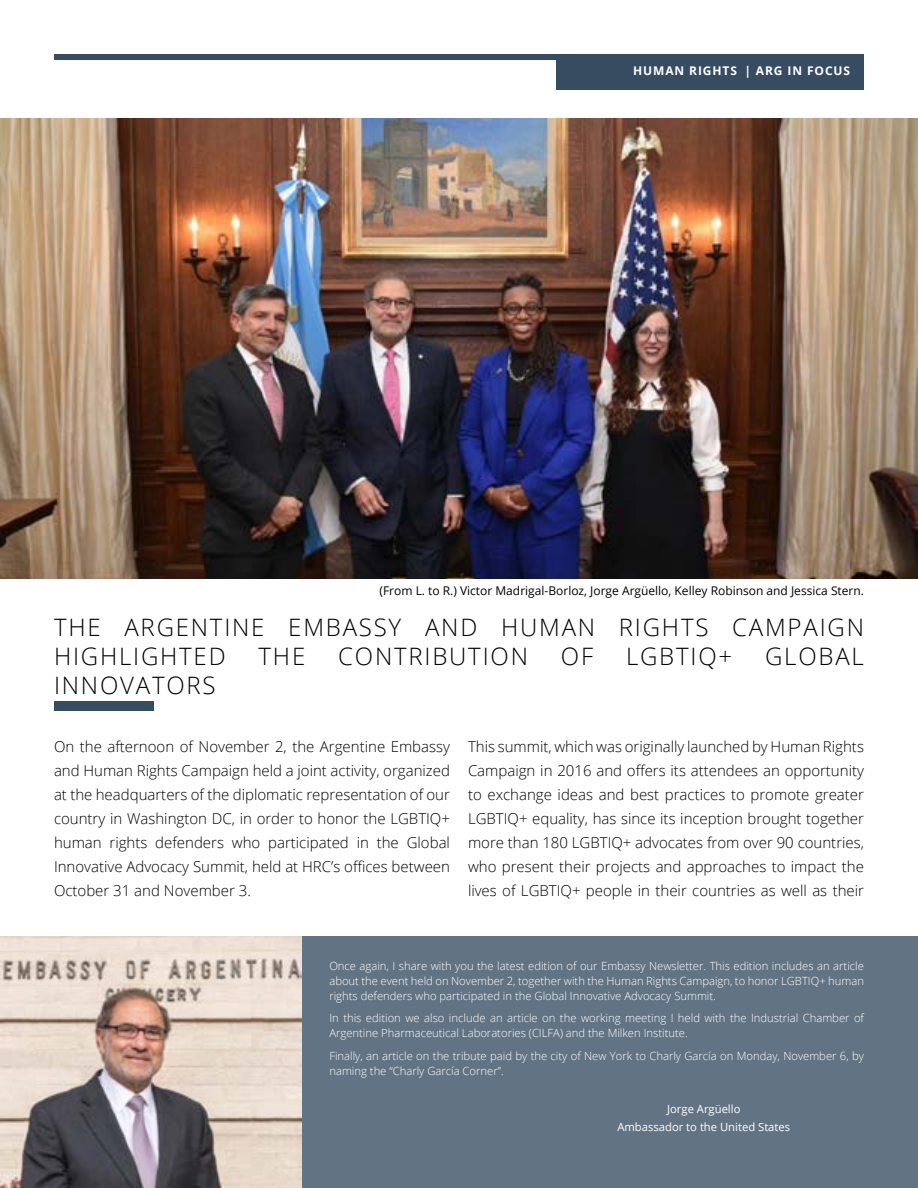
<style>
.page{position:relative;width:918px;height:1188px;background:#fff}
.page>*{position:absolute;margin:0;border:0;box-sizing:border-box;transform-origin:0 0}
.t1{font:300 24px/28.8px "Open Sans";letter-spacing:.075em;color:#000}
.t2{font:300 15px/24px "Open Sans";color:#000;text-align:justify}
.t3{font:12px "Open Sans";color:#000}
.t4{font:700 12px "Open Sans";letter-spacing:.075em;color:#fff}
.t5{font:300 11.25px/15px "Open Sans";color:#fff}
.t6{font:11.25px/18px "Open Sans";color:#fff;text-align:center}
</style>
<div class="page">
<div style="left:54px;top:54px;width:810px;height:5px;background:#364d61"></div>
<div style="left:556px;top:54px;width:308px;height:36px;background:#364d61"></div>
<img style="left:0;top:118px;width:918px;height:461px">
<div style="left:54px;top:702px;width:100px;height:9px;background:#364d61"></div>
<div style="left:54px;top:936px;width:864px;height:252px;background:#627484"></div>
<img style="left:0;top:936px;width:302px;height:252px">
<p class="t4" style="left:633px;top:62px;width:74px">HU MAN RIGH</p>
<p class="t4" style="left:723px;top:62px;width:129px">TS | ARG IN FOCUS</p>
<p class="t3" style="left:380px;top:582px;width:486px">(From L. to R.) Victor Madrigal-Borloz, Jorge Argüello, Kelley Robinson and Jessica Stern.</p>
<h1 class="t1" style="left:54px;top:613px;width:811px">THE ARGENTINE EMBASSY AND HUMAN RIGHTS CAMPAIGN<br>HIGHLIGHTED</h1>
<h1 class="t1" style="left:259px;top:641px;width:48px">THE</h1>
<h1 class="t1" style="left:338px;top:641px;width:191px">CONTRIBUTION</h1>
<h1 class="t1" style="left:561px;top:641px;width:34px">OF</h1>
<h1 class="t1" style="left:626px;top:641px;width:108px">LGBTIQ+</h1>
<h1 class="t1" style="left:765px;top:641px;width:100px">GLOBAL</h1>
<h1 class="t1" style="left:54px;top:670px;width:163px">INNOVATORS</h1>
<p class="t2" style="left:54px;top:734px;width:398px">On the afternoon of November 2, the Argentine Embassy and Human Rights Campaign held a joint activity, organized at the headquarters of the diplomatic representation of our country in Washington DC, in order to honor the LGBTIQ+ human rights defenders who participated in the Global Innovative Advocacy Summit, held at HRC’s offices between October 31 and November 3.</p>
<p class="t2" style="left:468px;top:734px;width:398px">This summit, which was originally launched by Human Rights Campaign in 2016 and offers its attendees an opportunity to exchange ideas and best practices to promote greater LGBTIQ+ equality, has since its inception brought together more than 180 LGBTIQ+ advocates from over 90 countries, who present their projects and approaches to impact the lives of LGBTIQ+ people in their countries as well as their</p>
<p class="t5" style="left:329px;top:958px;width:536px;text-align:justify">Once again, I share with you the latest edition of our Embassy Newsletter. This edition includes an article about the event held on November 2, together with the Human Rights Campaign, to honor LGBTIQ+ human rights defenders who participated in the Global Innovative Advocacy Summit.</p>
<p class="t5" style="left:329px;top:1010px;width:536px">In this edition we also include an article on the working meeting I held with the Industrial Chamber of<br>Argentine Pharmaceutical Laboratories (CILFA) and the Milken Institute.</p>
<p class="t5" style="left:329px;top:1048px;width:536px">Finally, an article on the tribute paid by the city of New York to Charly García on Monday, November 6, by naming the “Charly García Corner”.</p>
<p class="t6" style="left:617px;top:1100px;width:174px">Jorge Argüello<br>Ambassador to the United States</p>
</div>
